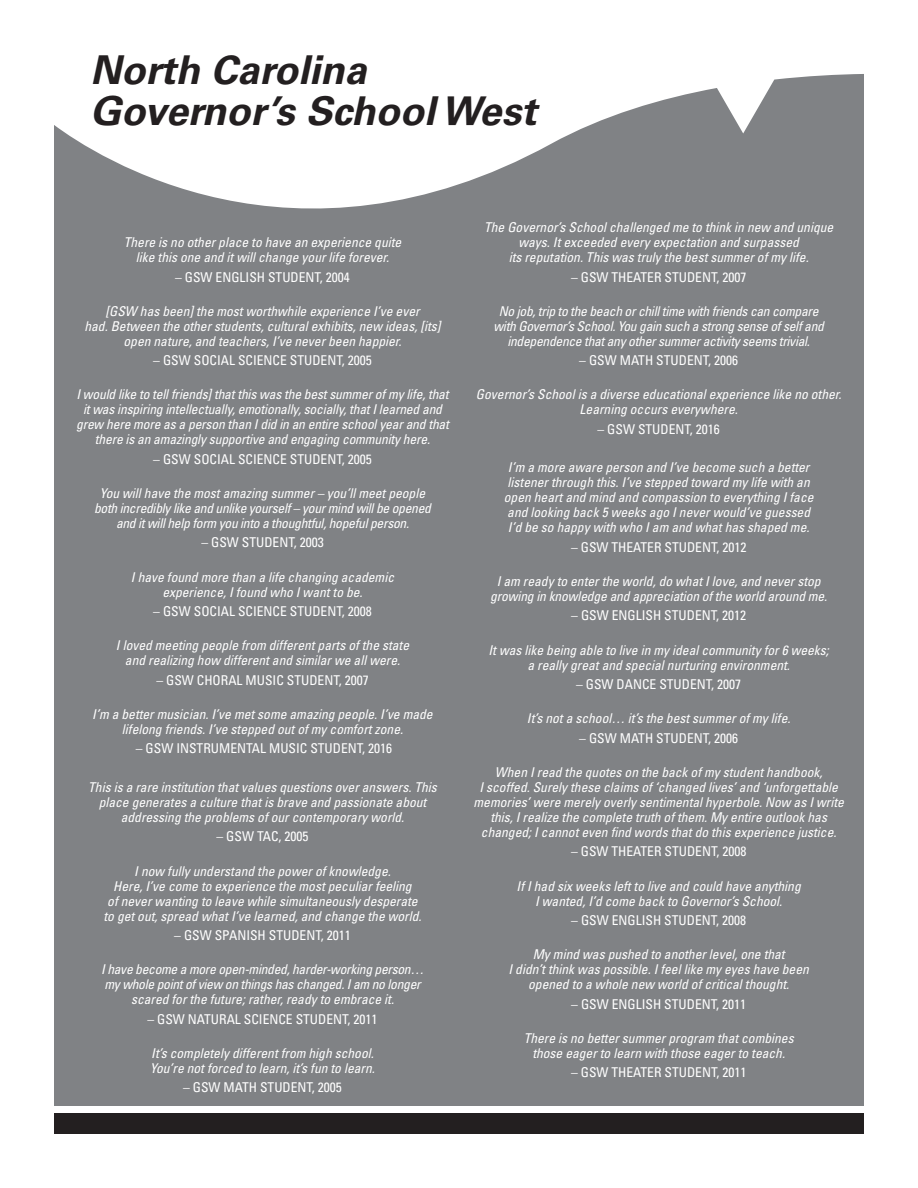
<style>
.page{position:relative;width:918px;height:1188px;background:#fff}
.page>*{position:absolute;margin:0;border:0;box-sizing:border-box;transform-origin:0 0}
.t1{font:italic 700 39.75px/41.2px "Univers LT Std";color:#231f20}
.SUBsubhead{font:italic condensed 13.5px/15px "Univers LT Std";color:#fff;text-align:center}
.SUBsubhead-2{font:condensed 13.5px "Univers LT Std";color:#fff}
.SUBsubhead-3{font:italic condensed 13.5px/15px "Univers LT Std";letter-spacing:-.02em;color:#fff;text-align:center}
</style>
<div class="page">
<div style="left:54px;top:55px;width:810px;height:1051px;background:#808285"></div>
<svg style="left:54px;top:55px;width:810px;height:154px;fill:#fff"></svg>
<div style="left:54px;top:1113px;width:810px;height:21px;background:#231f20"></div>
<p class="t1" style="left:90px;top:50px;width:448px">North Carolina<br>Governor’s School West</p>
<p class="SUBsubhead" style="left:124px;top:235px;width:279px">There is no other place to have an experience quite like this one and it will change your life forever.</p>
<p class="SUBsubhead-2" style="left:175px;top:268px;width:176px">– GSW ENGLISH STUDENT, 2004</p>
<p class="SUBsubhead" style="left:84px;top:303px;width:358px">[GSW has been] the most worthwhile experience I’ve ever<br>had. Between the other students, cultural exhibits, new ideas, [its] open nature, and teachers, I’ve never been happier.</p>
<p class="SUBsubhead-2" style="left:153px;top:352px;width:220px">– GSW SOCIAL SCIENCE STUDENT, 2005</p>
<p class="SUBsubhead" style="left:76px;top:387px;width:374px">I would like to tell friends] that this was the best summer of my life, that it was inspiring intellectually, emotionally, socially, that I learned and grew here more as a person than I did in an entire school year and that there is an amazingly supportive and engaging community here.</p>
<p class="SUBsubhead-2" style="left:153px;top:450px;width:220px">– GSW SOCIAL SCIENCE STUDENT, 2005</p>
<p class="SUBsubhead-3" style="left:94px;top:486px;width:338px">You will have the most amazing summer – you’ll meet people both incredibly like and unlike yourself – your mind will be opened and it will help form you into a thoughtful, hopeful person.</p>
<p class="SUBsubhead-2" style="left:201px;top:534px;width:124px">– GSW STUDENT, 2003</p>
<p class="SUBsubhead" style="left:131px;top:569px;width:265px">I have found more than a life changing academic experience, I found who I want to be.</p>
<p class="SUBsubhead-2" style="left:153px;top:603px;width:220px">– GSW SOCIAL SCIENCE STUDENT, 2008</p>
<p class="SUBsubhead" style="left:116px;top:638px;width:295px">I loved meeting people from different parts of the state and realizing how different and similar we all were.</p>
<p class="SUBsubhead-2" style="left:156px;top:671px;width:214px">– GSW CHORAL MUSIC STUDENT, 2007</p>
<p class="SUBsubhead" style="left:92px;top:707px;width:342px">I’m a better musician. I’ve met some amazing people. I’ve made lifelong friends. I’ve stepped out of my comfort zone.</p>
<p class="SUBsubhead-2" style="left:136px;top:740px;width:258px">– GSW INSTRUMENTAL MUSIC STUDENT, 2016</p>
<p class="SUBsubhead" style="left:88px;top:780px;width:350px">This is a rare institution that values questions over answers. This place generates a culture that is brave and passionate about addressing the problems of our contemporary world.</p>
<p class="SUBsubhead-2" style="left:217px;top:828px;width:93px">– GSW TAC, 2005</p>
<p class="SUBsubhead" style="left:104px;top:863px;width:319px">I now fully understand the power of knowledge.<br>Here, I’ve come to experience the most peculiar feeling<br>of never wanting to leave while simultaneously desperate to get out, spread what I’ve learned, and change the world.</p>
<p class="SUBsubhead-2" style="left:174px;top:927px;width:178px">– GSW SPANISH STUDENT, 2011</p>
<p class="SUBsubhead-3" style="left:101px;top:962px;width:324px">I have become a more open-minded, harder-working person… my whole point of view on things has changed. I am no longer scared for the future; rather, ready to embrace it.</p>
<p class="SUBsubhead-2" style="left:147px;top:1010px;width:232px">– GSW NATURAL SCIENCE STUDENT, 2011</p>
<p class="SUBsubhead" style="left:150px;top:1046px;width:226px;text-align:left">It’s completely different from high school.<br>You’re not forced to learn, it’s fun to learn.</p>
<p class="SUBsubhead-2" style="left:183px;top:1079px;width:160px">– GSW MATH STUDENT, 2005</p>
<p class="SUBsubhead" style="left:484px;top:220px;width:351px">The Governor’s School challenged me to think in new and unique ways. It exceeded every expectation and surpassed<br>its reputation. This was truly the best summer of my life.</p>
<p class="SUBsubhead-2" style="left:571px;top:268px;width:177px">– GSW THEATER STUDENT, 2007</p>
<p class="SUBsubhead-3" style="left:493px;top:303px;width:332px">No job, trip to the beach or chill time with friends can compare with Governor’s School. You gain such a strong sense of self and independence that any other summer activity seems trivial.</p>
<p class="SUBsubhead-2" style="left:579px;top:352px;width:160px">– GSW MATH STUDENT, 2006</p>
<p class="SUBsubhead" style="left:476px;top:387px;width:367px">Governor’s School is a diverse educational experience like no other.<br>Learning occurs everywhere.</p>
<p class="SUBsubhead-2" style="left:598px;top:420px;width:124px">– GSW STUDENT, 2016</p>
<p class="SUBsubhead" style="left:504px;top:460px;width:311px">I’m a more aware person and I’ve become such a better listener through this. I’ve stepped toward my life with an open heart and mind and compassion to everything I face and looking back 5 weeks ago I never would’ve guessed I’d be so happy with who I am and what has shaped me.</p>
<p class="SUBsubhead-2" style="left:571px;top:538px;width:177px">– GSW THEATER STUDENT, 2012</p>
<p class="SUBsubhead" style="left:490px;top:574px;width:338px">I am ready to enter the world, do what I love, and never stop growing in knowledge and appreciation of the world around me.</p>
<p class="SUBsubhead-2" style="left:571px;top:607px;width:176px">– GSW ENGLISH STUDENT, 2012</p>
<p class="SUBsubhead" style="left:489px;top:642px;width:342px">It was like being able to live in my ideal community for 6 weeks; a really great and special nurturing environment.</p>
<p class="SUBsubhead-2" style="left:576px;top:676px;width:167px">– GSW DANCE STUDENT, 2007</p>
<p class="SUBsubhead" style="left:527px;top:711px;width:265px">It’s not a school… it’s the best summer of my life.</p>
<p class="SUBsubhead-2" style="left:579px;top:729px;width:160px">– GSW MATH STUDENT, 2006</p>
<p class="SUBsubhead" style="left:474px;top:765px;width:372px">When I read the quotes on the back of my student handbook,<br>I scoffed. Surely these claims of ‘changed lives’ and ‘unforgettable memories’ were merely overly sentimental hyperbole. Now as I write this, I realize the complete truth of them. My entire outlook has changed; I cannot even find words that do this experience justice.</p>
<p class="SUBsubhead-2" style="left:571px;top:843px;width:177px">– GSW THEATER STUDENT, 2008</p>
<p class="SUBsubhead" style="left:517px;top:878px;width:286px">If I had six weeks left to live and could have anything<br>I wanted, I’d come back to Governor’s School.</p>
<p class="SUBsubhead-2" style="left:571px;top:912px;width:176px">– GSW ENGLISH STUDENT, 2008</p>
<p class="SUBsubhead" style="left:509px;top:947px;width:302px">My mind was pushed to another level, one that<br>I didn’t think was possible. I feel like my eyes have been opened to a whole new world of critical thought.</p>
<p class="SUBsubhead-2" style="left:571px;top:995px;width:176px">– GSW ENGLISH STUDENT, 2011</p>
<p class="SUBsubhead" style="left:524px;top:1031px;width:271px">There is no better summer program that combines those eager to learn with those eager to teach.</p>
<p class="SUBsubhead-2" style="left:571px;top:1064px;width:177px">– GSW THEATER STUDENT, 2011</p>
</div>
